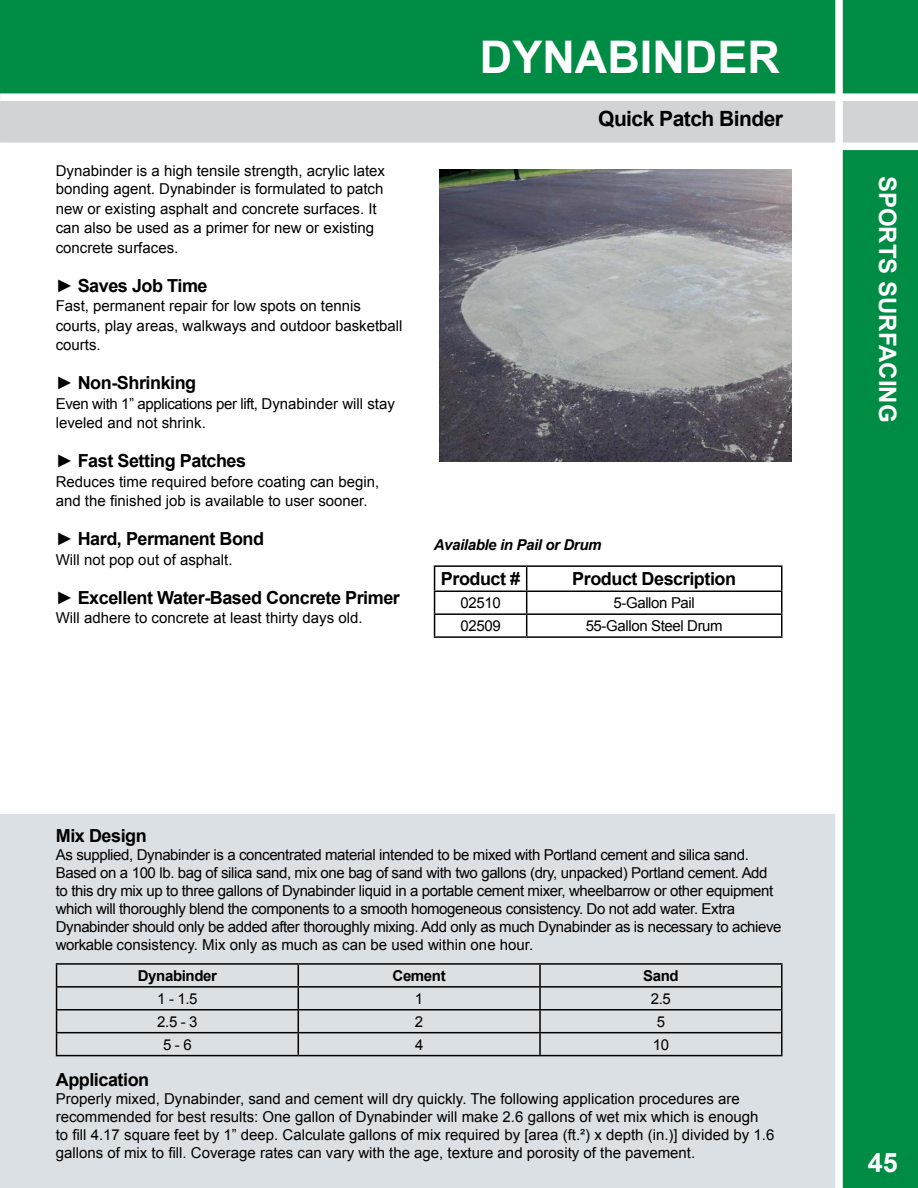
<style>
.page{position:relative;width:918px;height:1188px;background:#fff}
.page>*{position:absolute;margin:0;border:0;box-sizing:border-box;transform-origin:0 0}
.t1{font:700 45px "Arial";color:#fff}
.t2{font:700 27px "Arial";color:#fff}
.t3{font:700 24px "Arial";color:#fff}
.t4{font:700 21px "Arial";letter-spacing:-.025em;color:#000}
.t5{font:700 18px "Arial";letter-spacing:-.025em;color:#000}
.t6{font:15px/19.5px "Arial";color:#000}
.t7{font:15px/18px "Arial";letter-spacing:-.025em;color:#000}
.t8{font:italic 700 15px "Arial";letter-spacing:-.025em;color:#000}
.t9{font:700 15px "Arial";letter-spacing:-.025em;color:#000}
</style>
<div class="page">
<div style="left:0;top:814px;width:918px;height:374px;background:#dbe0e4"></div>
<div style="left:0;top:0;width:839px;height:98px;background:#008c44"></div>
<div style="left:839px;top:0;width:79px;height:1188px;background:#008c44"></div>
<div style="left:0;top:98px;width:918px;height:49px;background:#d1d3d4"></div>
<div style="left:835px;top:0;width:8px;height:1188px;background:#fff"></div>
<div style="left:0;top:93px;width:918px;height:8px;background:#fff"></div>
<div style="left:0;top:143px;width:918px;height:7px;background:#fff"></div>
<hr style="left:56px;top:963px;width:242px;height:2px;background:#000">
<hr style="left:298px;top:963px;width:242px;height:2px;background:#000">
<hr style="left:540px;top:963px;width:242px;height:2px;background:#000">
<hr style="left:539px;top:965px;width:2px;height:21px;background:#000">
<hr style="left:56px;top:986px;width:242px;height:2px;background:#000">
<hr style="left:298px;top:986px;width:242px;height:2px;background:#000">
<hr style="left:540px;top:986px;width:242px;height:2px;background:#000">
<hr style="left:539px;top:988px;width:2px;height:21px;background:#000">
<hr style="left:56px;top:1009px;width:242px;height:2px;background:#000">
<hr style="left:298px;top:1009px;width:242px;height:2px;background:#000">
<hr style="left:540px;top:1009px;width:242px;height:2px;background:#000">
<hr style="left:539px;top:1011px;width:2px;height:21px;background:#000">
<hr style="left:56px;top:1032px;width:242px;height:1px;background:#000">
<svg style="left:56px;top:965px;width:1px;height:90px"></svg>
<hr style="left:298px;top:1032px;width:242px;height:1px;background:#000">
<svg style="left:298px;top:965px;width:1px;height:90px"></svg>
<hr style="left:540px;top:1032px;width:242px;height:1px;background:#000">
<hr style="left:539px;top:1033px;width:2px;height:22px;background:#000">
<svg style="left:781px;top:965px;width:1px;height:90px"></svg>
<hr style="left:56px;top:1055px;width:242px;height:1px;background:#000">
<hr style="left:298px;top:1055px;width:242px;height:1px;background:#000">
<hr style="left:540px;top:1055px;width:242px;height:1px;background:#000">
<hr style="left:434px;top:565px;width:93px;height:2px;background:#000">
<hr style="left:527px;top:565px;width:255px;height:2px;background:#000">
<hr style="left:434px;top:591px;width:93px;height:1px;background:#000">
<hr style="left:527px;top:591px;width:255px;height:1px;background:#000">
<hr style="left:434px;top:613px;width:93px;height:2px;background:#000">
<svg style="left:434px;top:567px;width:1px;height:69px"></svg>
<hr style="left:527px;top:613px;width:255px;height:2px;background:#000">
<svg style="left:526px;top:567px;width:1px;height:69px"></svg>
<svg style="left:781px;top:567px;width:1px;height:69px"></svg>
<hr style="left:434px;top:636px;width:93px;height:2px;background:#000">
<hr style="left:527px;top:636px;width:255px;height:2px;background:#000">
<img style="left:439px;top:169px;width:353px;height:292px">
<h1 class="t1" style="left:480px;top:27px;width:301px">DYNABINDER</h1>
<p class="t6" style="left:56px;top:162px;width:331px;line-height:18px">Dynabinder is a high tensile strength, acrylic latex bonding agent. Dynabinder is formulated to patch</p>
<p class="t6" style="left:56px;top:199px;width:322px">new or existing asphalt and concrete surfaces. It can also be used as a primer for new or existing concrete surfaces.</p>
<p class="t5" style="left:56px;top:273px;width:153px">► Saves Job Time</p>
<p class="t6" style="left:56px;top:296px;width:348px">Fast, permanent repair for low spots on tennis courts, play areas, walkways and outdoor basketball courts.</p>
<p class="t5" style="left:56px;top:371px;width:142px">► Non-Shrinking</p>
<p class="t6" style="left:56px;top:394px;width:341px">Even with 1” applications per lift, Dynabinder will stay leveled and not shrink.</p>
<p class="t5" style="left:56px;top:449px;width:192px">► Fast Setting Patches</p>
<p class="t6" style="left:56px;top:472px;width:325px">Reduces time required before coating can begin, and the finished job is available to user sooner.</p>
<p class="t5" style="left:56px;top:527px;width:210px">► Hard, Permanent Bond</p>
<p class="t6" style="left:56px;top:550px;width:178px">Will not pop out of asphalt.</p>
<p class="t5" style="left:56px;top:585px;width:346px">► Excellent Water-Based Concrete Primer</p>
<p class="t6" style="left:56px;top:608px;width:308px">Will adhere to concrete at least thirty days old.</p>
<h3 class="t4" style="left:598px;top:105px;width:186px">Quick Patch Binder</h3>
<p class="t8" style="left:434px;top:534px;width:169px">Available in Pail or Drum</p>
<p class="t5" style="left:441px;top:567px;width:81px">Product #</p>
<p class="t5" style="left:572px;top:567px;width:165px">Product Description</p>
<p class="t6" style="left:461px;top:593px;width:42px">02510</p>
<p class="t7" style="left:614px;top:594px;width:83px">5-Gallon Pail</p>
<p class="t6" style="left:461px;top:616px;width:42px">02509</p>
<p class="t7" style="left:586px;top:617px;width:139px">55-Gallon Steel Drum</p>
<p class="t5" style="left:56px;top:823px;width:92px">Mix Design</p>
<p class="t7" style="left:56px;top:846px;width:727px">As supplied, Dynabinder is a concentrated material intended to be mixed with Portland cement and silica sand.<br>Based on a 100 lb. bag of silica sand, mix one bag of sand with two gallons (dry, unpacked) Portland cement. Add to this dry mix up to three gallons of Dynabinder liquid in a portable cement mixer, wheelbarrow or other equipment which will thoroughly blend the components to a smooth homogeneous consistency. Do not add water. Extra Dynabinder should only be added after thoroughly mixing. Add only as much Dynabinder as is necessary to achieve workable consistency. Mix only as much as can be used within one hour.</p>
<p class="t9" style="left:138px;top:966px;width:81px">Dynabinder</p>
<p class="t9" style="left:393px;top:966px;width:55px">Cement</p>
<p class="t9" style="left:643px;top:966px;width:37px">Sand</p>
<p class="t6" style="left:157px;top:989px;width:42px">1 - 1.5</p>
<p class="t6" style="left:415px;top:989px;width:10px">1</p>
<p class="t6" style="left:651px;top:989px;width:22px">2.5</p>
<p class="t6" style="left:157px;top:1012px;width:42px">2.5 - 3</p>
<p class="t6" style="left:415px;top:1012px;width:10px">2</p>
<p class="t6" style="left:657px;top:1012px;width:10px">5</p>
<p class="t6" style="left:163px;top:1035px;width:30px">5 - 6</p>
<p class="t6" style="left:415px;top:1035px;width:10px">4</p>
<p class="t6" style="left:653px;top:1035px;width:18px">10</p>
<p class="t5" style="left:56px;top:1068px;width:95px">Application</p>
<p class="t6" style="left:56px;top:1090px;width:720px;line-height:18px">Properly mixed, Dynabinder, sand and cement will dry quickly. The following application procedures are recommended for best results: One gallon of Dynabinder will make 2.6 gallons of wet mix which is enough to fill 4.17 square feet by 1” deep. Calculate gallons of mix required by [area (ft.²) x depth (in.)] divided by 1.6 gallons of mix to fill. Coverage rates can vary with the age, texture and porosity of the pavement.</p>
<h3 class="t3" style="left:904px;top:176px;width:248px;rotate:90deg">SPORTS SURFACING</h3>
<h2 class="t2" style="left:868px;top:1144px;width:32px">45</h2>
</div>
